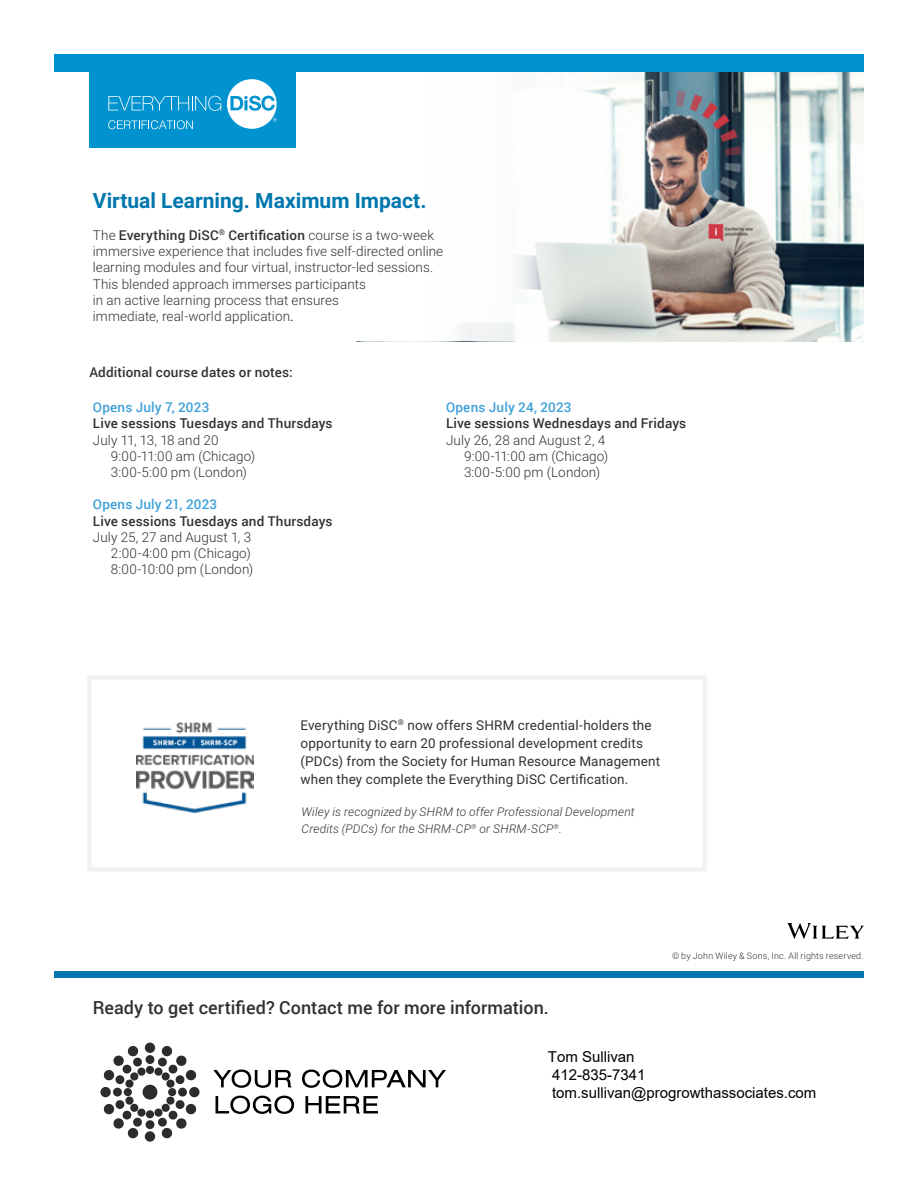
<style>
.page{position:relative;width:918px;height:1188px;background:#fff}
.page>*{position:absolute;margin:0;border:0;box-sizing:border-box;transform-origin:0 0}
.t1{font:700 21px "Roboto";color:#0077ae}
.t2{font:500 18px "Roboto";color:#323131}
.t3{font:15px/18px "Arial";color:#000}
.t4{font:300 13.5px/16.2px "Roboto";letter-spacing:.005em;color:#323131}
.t5{font:13.5px/18px "Roboto";letter-spacing:.01em;color:#323131}
.t6{font:500 13.5px "Roboto";letter-spacing:.01em;color:#323131}
.t7{font:500 13.5px "Roboto";letter-spacing:.015em;color:#3ea0d9}
.t8{font:italic 300 12px/16.5px "Roboto";letter-spacing:.015em;color:#323131}
.t9{font:300 9px "Roboto";letter-spacing:.02em;color:#323131}
.s1{font-weight:500}
.s2{font-weight:400}
</style>
<div class="page">
<svg style="left:463px;top:323px;width:401px;height:18px"></svg>
<svg style="left:54px;top:71px;width:810px;height:252px"></svg>
<div style="left:54px;top:54px;width:810px;height:17px;background:#0093d0"></div>
<div style="left:89px;top:54px;width:207px;height:94px;background:#0093d0"></div>
<div style="left:54px;top:972px;width:810px;height:6px;background:#0077ae"></div>
<svg style="left:108px;top:120px;width:85px;height:9px"></svg>
<svg style="left:108px;top:96px;width:113px;height:15px"></svg>
<svg style="left:227px;top:79px;width:50px;height:50px"></svg>
<div style="left:87px;top:675px;width:620px;height:197px;border:4px solid #f2f2f5"></div>
<img style="left:136px;top:722px;width:118px;height:91px">
<svg style="left:787px;top:923px;width:77px;height:16px"></svg>
<div style="left:146px;top:1066px;width:8px;height:8px;background:#2d2b2b;border-radius:50%"></div>
<div style="left:146px;top:1055px;width:8px;height:9px;background:#2d2b2b;border-radius:50%"></div>
<div style="left:145px;top:1043px;width:10px;height:10px;background:#2d2b2b;border-radius:50%"></div>
<div style="left:146px;top:1110px;width:8px;height:8px;background:#2d2b2b;border-radius:50%"></div>
<div style="left:146px;top:1120px;width:8px;height:9px;background:#2d2b2b;border-radius:50%"></div>
<div style="left:145px;top:1131px;width:10px;height:11px;background:#2d2b2b;border-radius:50%"></div>
<svg style="left:103px;top:1045px;width:43px;height:43px"></svg>
<svg style="left:154px;top:1096px;width:43px;height:43px"></svg>
<div style="left:124px;top:1088px;width:8px;height:8px;background:#2d2b2b;border-radius:50%"></div>
<div style="left:113px;top:1088px;width:9px;height:9px;background:#2d2b2b;border-radius:50%"></div>
<div style="left:100px;top:1087px;width:11px;height:10px;background:#2d2b2b;border-radius:50%"></div>
<div style="left:168px;top:1088px;width:8px;height:8px;background:#2d2b2b;border-radius:50%"></div>
<div style="left:178px;top:1088px;width:9px;height:9px;background:#2d2b2b;border-radius:50%"></div>
<div style="left:189px;top:1087px;width:11px;height:10px;background:#2d2b2b;border-radius:50%"></div>
<svg style="left:103px;top:1096px;width:43px;height:43px"></svg>
<svg style="left:154px;top:1045px;width:43px;height:43px"></svg>
<div style="left:143px;top:1085px;width:14px;height:15px;background:#2d2b2b;border-radius:50%"></div>
<svg style="left:213px;top:1070px;width:79px;height:18px"></svg>
<svg style="left:302px;top:1070px;width:144px;height:18px"></svg>
<svg style="left:216px;top:1096px;width:78px;height:18px"></svg>
<svg style="left:305px;top:1096px;width:73px;height:17px"></svg>
<h1 class="t1" style="left:93px;top:185px;width:335px">Virtual Learning. Maximum Impact.</h1>
<p class="t4" style="left:93px;top:227px;width:352px">The <span class="s1">Everything DiSC</span><sup>®</sup> <span class="s1">Certification</span> course is a two-week immersive experience that includes five self-directed online learning modules and four virtual, instructor-led sessions.<br>This blended approach immerses participants<br>in an active learning process that ensures<br>immediate, real-world application<span class="s2">.</span></p>
<p class="t6" style="left:89px;top:363px;width:205px">Additional course dates or notes:</p>
<p class="t7" style="left:93px;top:398px;width:118px">Opens July 7, 2023</p>
<p class="t6" style="left:93px;top:414px;width:241px">Live sessions Tuesdays and Thursdays</p>
<p class="t4" style="left:111px;top:431px;width:146px;text-indent:-18px">July 11, 13, 18 and 20<br>9:00-11:00 am (Chicago)<br>3:00-5:00 pm (London)</p>
<p class="t7" style="left:93px;top:495px;width:126px">Opens July 21, 2023</p>
<p class="t6" style="left:93px;top:511px;width:241px">Live sessions Tuesdays and Thursdays</p>
<p class="t4" style="left:111px;top:528px;width:144px;text-indent:-18px">July 25, 27 and August 1, 3<br>2:00-4:00 pm (Chicago)<br>8:00-10:00 pm (London)</p>
<p class="t7" style="left:446px;top:398px;width:127px">Opens July 24, 2023</p>
<p class="t6" style="left:446px;top:414px;width:242px">Live sessions Wednesdays and Fridays</p>
<p class="t4" style="left:464px;top:431px;width:146px;text-indent:-18px">July 26, 28 and August 2, 4<br>9:00-11:00 am (Chicago)<br>3:00-5:00 pm (London)</p>
<p class="t5" style="left:301px;top:715px;width:361px">Everything DiSC<sup>®</sup> now offers SHRM credential-holders the opportunity to earn 20 professional development credits (PDCs) from the Society for Human Resource Management when they complete the Everything DiSC Certification.</p>
<p class="t8" style="left:302px;top:803px;width:334px">Wiley is recognized by SHRM to offer Professional Development<br>Credits (PDCs) for the SHRM-CP<sup>®</sup> or SHRM-SCP<sup>®</sup>.</p>
<h2 class="t2" style="left:93px;top:995px;width:458px">Ready to get certified? Contact me for more information.</h2>
<p class="t9" style="left:672px;top:950px;width:193px">© by John Wiley &amp; Sons, Inc. All rights reserved.</p>
<p class="t3" style="left:548px;top:1048px;width:270px">Tom Sullivan<br>412-835-7341 tom.sullivan@progrowthassociates.com</p>
</div>
